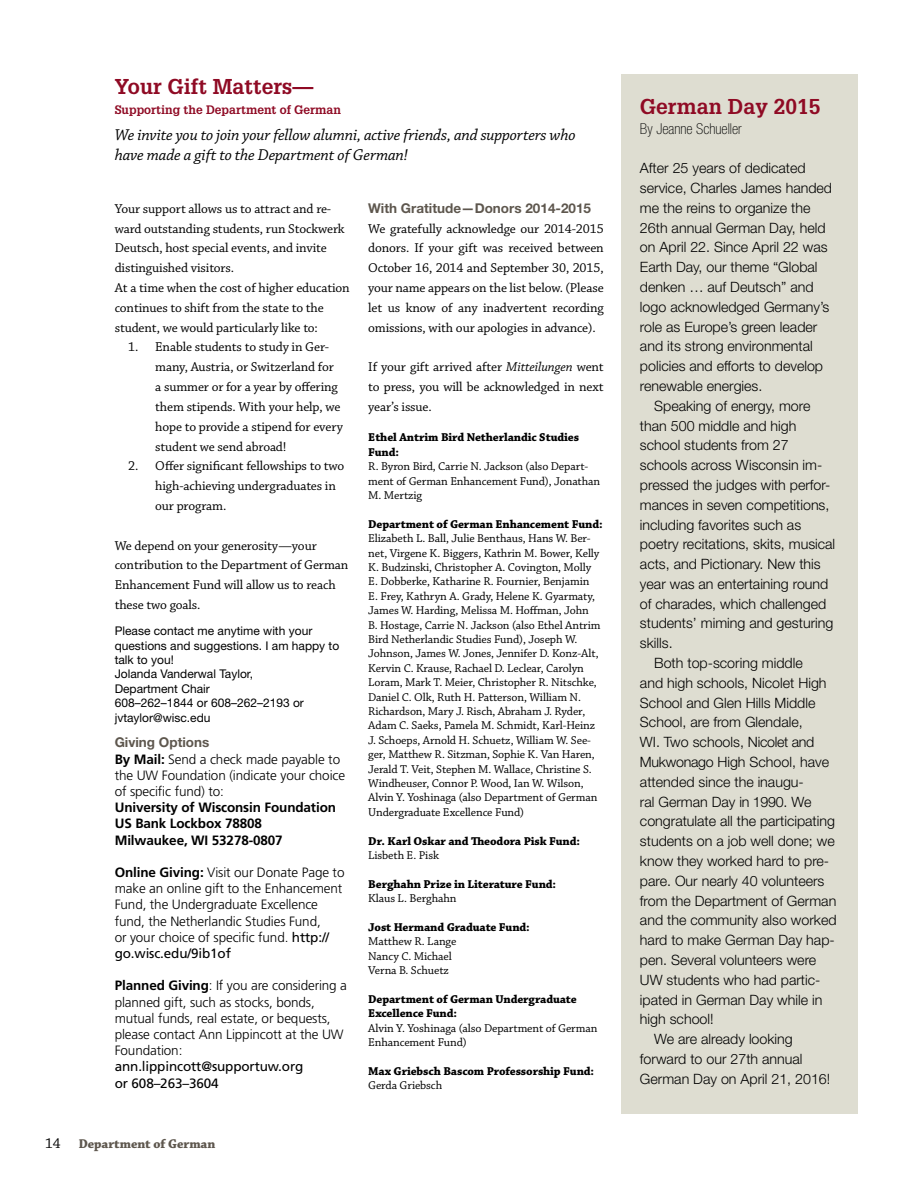
<style>
.page{position:relative;width:918px;height:1188px;background:#fff}
.page>*{position:absolute;margin:0;border:0;box-sizing:border-box;transform-origin:0 0}
.t1{font:700 21px "Glypha LT Std";color:#8f0a24}
.t2{font:italic 16.5px/19.8px "Chaparral Pro";letter-spacing:-.01em;color:#000}
.t3{font:100 condensed 15px "Helvetica Neue LT Std";color:#000}
.t4{font:300 14.25px "Helvetica Neue LT Std";color:#000}
.t5{font:300 14.25px "Helvetica Neue LT Std";letter-spacing:-.02em;color:#000}
.t6{font:13.5px/19.8px "Chaparral Pro";letter-spacing:-.01em;color:#000}
.t7{font:300 13.5px/16.2px "Frutiger LT Std";letter-spacing:-.01em;color:#000}
.t8{font:700 13.5px/16.2px "Frutiger LT Std";letter-spacing:-.01em;color:#000}
.t9{font:700 13.5px "Helvetica Neue LT Std";color:#5e574e}
.t10{font:13.5px/16.2px "Frutiger LT Std";letter-spacing:-.01em;color:#000}
.t11{font:13.5px "Chaparral Pro Bold Subh";color:#5e574e}
.t12{font:12px/14.4px "Chaparral Pro";letter-spacing:-.01em;color:#000}
.t13{font:700 12px/14.4px "Chaparral Pro";letter-spacing:-.01em;color:#000}
.t14{font:12px/14.4px "Helvetica Neue LT Std";color:#000}
.t15{font:700 12px "Glypha LT Std";color:#8f0a24}
.s1{font-weight:700}
.s2{font-weight:400}
.s3{font-style:italic}
.s4{font-family:"Chaparral Pro";font-size:15px;color:#000}
</style>
<div class="page">
<div style="left:621px;top:74px;width:236px;height:1040px;background:#deddd1"></div>
<h1 class="t1" style="left:115px;top:74px;width:200px">Your Gift Matters—</h1>
<p class="t15" style="left:115px;top:102px;width:228px">Supporting the Department of German</p>
<p class="t2" style="left:115px;top:126px;width:462px">We invite you to join your fellow alumni, active friends, and supporters who have made a gift to the Department of German!</p>
<p class="t6" style="left:115px;top:199px;width:237px">Your support allows us to attract and re&shy;ward outstanding students, run Stockwerk Deutsch, host special events, and invite distinguished visitors.<br>At a time when the cost of higher education continues to shift from the state to the student, we would particularly like to:</p>
<p class="t6" style="left:155px;top:338px;width:189px;text-indent:-27px">1. Enable students to study in Ger&shy;many, Austria, or Switzerland for a summer or for a year by offering them stipends. With your help, we hope to provide a stipend for every student we send abroad!</p>
<p class="t6" style="left:155px;top:457px;width:191px;text-indent:-27px">2. Offer significant fellowships to two high-achieving undergraduates in our program.</p>
<p class="t6" style="left:115px;top:536px;width:235px">We depend on your generosity—your contribution to the Department of German<br>Enhancement Fund will allow us to reach these two goals.</p>
<p class="t14" style="left:115px;top:624px;width:226px">Please contact me anytime with your questions and suggestions. I am happy to talk to you!<br>Jolanda Vanderwal Taylor,<br>Department Chair<br>608–262–1844 or 608–262–2193 or jvtaylor@wisc.edu</p>
<p class="t9" style="left:115px;top:734px;width:96px">Giving Options</p>
<p class="t7" style="left:115px;top:751px;width:232px"><span class="s1">By Mail:</span> Send a check made payable to the UW Foundation (indicate your choice of specific fund) to:</p>
<p class="t8" style="left:115px;top:800px;width:223px">University of Wisconsin Foundation<br>US Bank Lockbox 78808<br>Milwaukee, WI 53278-0807</p>
<p class="t7" style="left:115px;top:864px;width:231px"><span class="s1">Online Giving:</span> Visit our Donate Page to make an online gift to the Enhancement Fund, the Undergraduate Excellence fund, the Netherlandic Studies Fund,<br>or your choice of specific fund. <span class="s2">http:// go.wisc.edu/9ib1of</span></p>
<p class="t7" style="left:115px;top:978px;width:234px"><span class="s1">Planned Giving</span>: If you are considering a planned gift, such as stocks, bonds, mutual funds, real estate, or bequests, please contact Ann Lippincott at the UW Foundation:</p>
<p class="t10" style="left:115px;top:1059px;width:190px">ann.lippincott@supportuw.org or 608–263–3604</p>
<p class="t9" style="left:368px;top:200px;width:224px">With Gratitude—Donors 2014-2015</p>
<p class="t6" style="left:368px;top:219px;width:237px;text-align:justify">We gratefully acknowledge our 2014-2015 donors. If your gift was received between October 16, 2014 and September 30, 2015, your name appears on the list below. (Please let us know of any inadvertent recording omissions, with our apologies in advance).</p>
<p class="t6" style="left:368px;top:358px;width:237px;text-align:justify">If your gift arrived after <span class="s3">Mitteilungen</span> went to press, you will be acknowledged in next year’s issue.</p>
<p class="t13" style="left:368px;top:431px;width:212px">Ethel Antrim Bird Netherlandic Studies<br>Fund:</p>
<p class="t12" style="left:368px;top:460px;width:233px">R. Byron Bird, Carrie N. Jackson (also Depart&shy;ment of German Enhancement Fund), Jonathan<br>M. Mertzig</p>
<p class="t13" style="left:368px;top:517px;width:236px">Department of German Enhancement Fund:</p>
<p class="t12" style="left:368px;top:532px;width:234px">Elizabeth L. Ball, Julie Benthaus, Hans W. Ber&shy;net, Virgene K. Biggers, Kathrin M. Bower, Kelly K. Budzinski, Christopher A. Covington, Molly E. Dobberke, Katharine R. Fournier, Benjamin E. Frey, Kathryn A. Grady, Helene K. Gyarmaty, James W. Harding, Melissa M. Hoffman, John B. Hostage, Carrie N. Jackson (also Ethel Antrim Bird Netherlandic Studies Fund), Joseph W.<br>Johnson, James W. Jones, Jennifer D. Konz-Alt, Kervin C. Krause, Rachael D. Leclear, Carolyn Loram, Mark T. Meier, Christopher R. Nitschke, Daniel C. Olk, Ruth H. Patterson, William N.<br>Richardson, Mary J. Risch, Abraham J. Ryder, Adam C. Saeks, Pamela M. Schmidt, Karl-Heinz J. Schoeps, Arnold H. Schuetz, William W. See&shy;ger, Matthew R. Sitzman, Sophie K. Van Haren, Jerald T. Veit, Stephen M. Wallace, Christine S.<br>Windheuser, Connor P. Wood, Ian W. Wilson, Alvin Y. Yoshinaga (also Department of German Undergraduate Excellence Fund)</p>
<p class="t13" style="left:368px;top:834px;width:213px">Dr. Karl Oskar and Theodora Pisk Fund:</p>
<p class="t12" style="left:368px;top:849px;width:72px">Lisbeth E. Pisk</p>
<p class="t13" style="left:368px;top:877px;width:189px">Berghahn Prize in Literature Fund:</p>
<p class="t12" style="left:368px;top:892px;width:90px">Klaus L. Berghahn</p>
<p class="t13" style="left:368px;top:921px;width:163px">Jost Hermand Graduate Fund:</p>
<p class="t12" style="left:368px;top:935px;width:90px">Matthew R. Lange<br>Nancy C. Michael<br>Verna B. Schuetz</p>
<p class="t13" style="left:368px;top:993px;width:210px">Department of German Undergraduate<br>Excellence Fund:</p>
<p class="t12" style="left:368px;top:1021px;width:231px">Alvin Y. Yoshinaga (also Department of German<br>Enhancement Fund)</p>
<p class="t13" style="left:368px;top:1065px;width:227px">Max Griebsch Bascom Professorship Fund:</p>
<p class="t12" style="left:368px;top:1079px;width:75px">Gerda Griebsch</p>
<p class="t11" style="left:45px;top:1136px;width:172px"><span class="s4">14</span> Department of German</p>
<h1 class="t1" style="left:640px;top:93px;width:182px">German Day 2015</h1>
<p class="t3" style="left:640px;top:120px;width:103px">By Jeanne Schueller</p>
<p class="t4" style="left:640px;top:159px;width:167px">After 25 years of dedicated</p>
<p class="t4" style="left:640px;top:179px;width:194px">service, Charles James handed</p>
<p class="t4" style="left:640px;top:199px;width:172px">me the reins to organize the</p>
<p class="t4" style="left:640px;top:219px;width:187px">26th annual German Day, held</p>
<p class="t4" style="left:640px;top:239px;width:189px">on April 22. Since April 22 was</p>
<p class="t4" style="left:640px;top:258px;width:179px">Earth Day, our theme “Global</p>
<p class="t4" style="left:640px;top:278px;width:175px">denken … auf Deutsch” and</p>
<p class="t4" style="left:640px;top:298px;width:191px">logo acknowledged Germany’s</p>
<p class="t4" style="left:640px;top:318px;width:179px">role as Europe’s green leader</p>
<p class="t4" style="left:640px;top:338px;width:174px">and its strong environmental</p>
<p class="t4" style="left:640px;top:357px;width:185px">policies and efforts to develop</p>
<p class="t4" style="left:640px;top:377px;width:124px">renewable energies.</p>
<p class="t4" style="left:654px;top:397px;width:158px">Speaking of energy, more</p>
<p class="t4" style="left:640px;top:417px;width:158px">than 500 middle and high</p>
<p class="t4" style="left:640px;top:437px;width:150px">school students from 27</p>
<p class="t4" style="left:640px;top:456px;width:184px">schools across Wisconsin im-</p>
<p class="t4" style="left:640px;top:476px;width:192px">pressed the judges with perfor-</p>
<p class="t4" style="left:640px;top:496px;width:191px">mances in seven competitions,</p>
<p class="t4" style="left:640px;top:516px;width:163px">including favorites such as</p>
<p class="t4" style="left:640px;top:536px;width:197px">poetry recitations, skits, musical</p>
<p class="t4" style="left:640px;top:555px;width:182px">acts, and Pictionary. New this</p>
<p class="t4" style="left:640px;top:575px;width:190px">year was an entertaining round</p>
<p class="t4" style="left:640px;top:595px;width:188px">of charades, which challenged</p>
<p class="t4" style="left:640px;top:615px;width:195px">students’ miming and gesturing</p>
<p class="t4" style="left:640px;top:635px;width:34px">skills.</p>
<p class="t4" style="left:654px;top:654px;width:150px">Both top-scoring middle</p>
<p class="t4" style="left:640px;top:674px;width:188px">and high schools, Nicolet High</p>
<p class="t4" style="left:640px;top:694px;width:177px">School and Glen Hills Middle</p>
<p class="t4" style="left:640px;top:714px;width:164px">School, are from Glendale,</p>
<p class="t5" style="left:640px;top:733px;width:176px">WI. Two schools, Nicolet and</p>
<p class="t4" style="left:640px;top:753px;width:191px">Mukwonago High School, have</p>
<p class="t4" style="left:640px;top:773px;width:165px">attended since the inaugu-</p>
<p class="t4" style="left:640px;top:793px;width:173px">ral German Day in 1990. We</p>
<p class="t4" style="left:640px;top:813px;width:197px">congratulate all the participating</p>
<p class="t4" style="left:640px;top:832px;width:196px">students on a job well done; we</p>
<p class="t4" style="left:640px;top:852px;width:191px">know they worked hard to pre-</p>
<p class="t4" style="left:640px;top:872px;width:186px">pare. Our nearly 40 volunteers</p>
<p class="t4" style="left:640px;top:892px;width:198px">from the Department of German</p>
<p class="t4" style="left:640px;top:912px;width:198px">and the community also worked</p>
<p class="t4" style="left:640px;top:931px;width:196px">hard to make German Day hap-</p>
<p class="t4" style="left:640px;top:951px;width:178px">pen. Several volunteers were</p>
<p class="t4" style="left:640px;top:971px;width:182px">UW students who had partic-</p>
<p class="t4" style="left:640px;top:991px;width:184px">ipated in German Day while in</p>
<p class="t4" style="left:640px;top:1011px;width:75px">high school!</p>
<p class="t4" style="left:654px;top:1030px;width:140px">We are already looking</p>
<p class="t4" style="left:640px;top:1050px;width:164px">forward to our 27th annual</p>
<p class="t4" style="left:640px;top:1070px;width:192px">German Day on April 21, 2016!</p>
</div>
